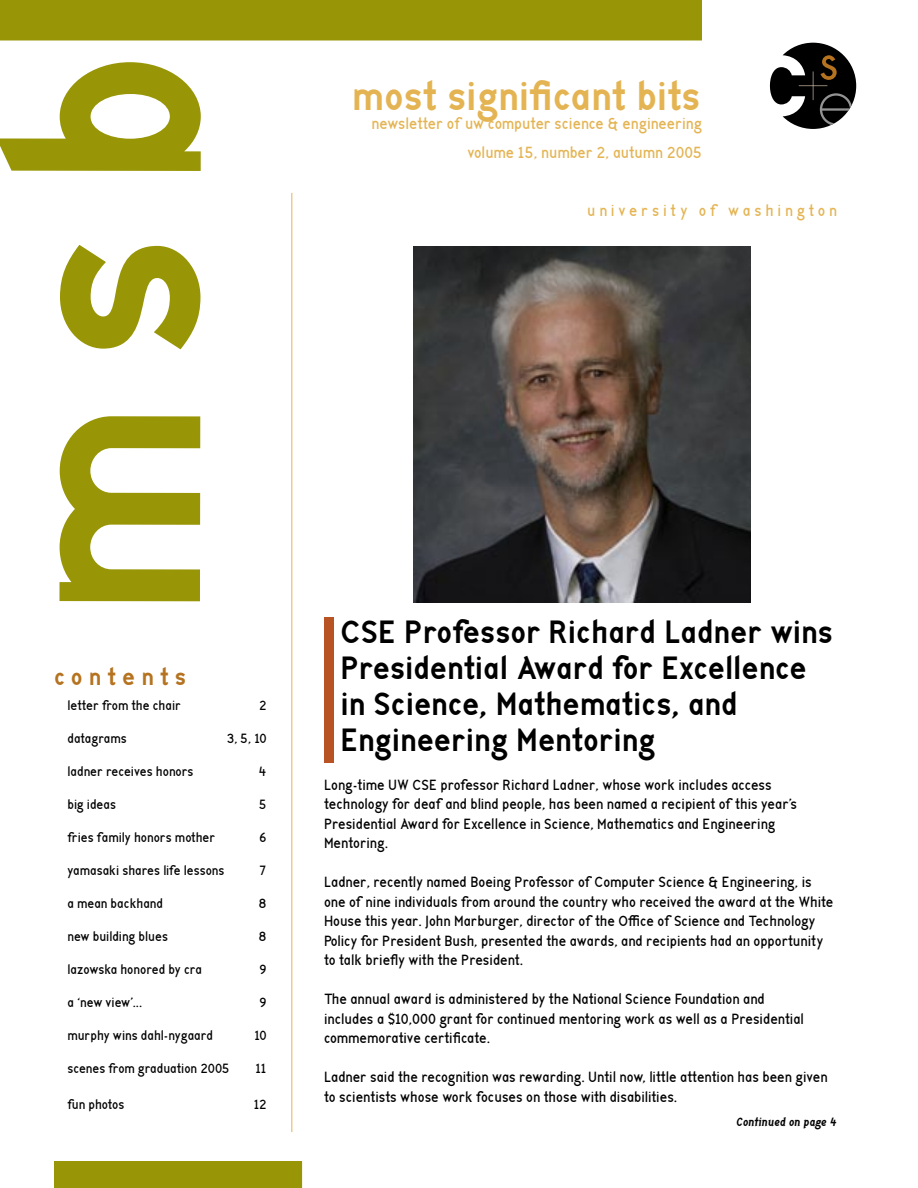
<style>
.page{position:relative;width:918px;height:1188px;background:#fff}
.page>*{position:absolute;margin:0;border:0;box-sizing:border-box;transform-origin:0 0}
.t1{font:700 306px "Gf Index";color:#989606}
.t2{font:700 45px "Gf Index";color:#e4b453}
.t3{font:700 36px/36px "Gf Index";color:#000}
.t4{font:700 27px "Gf Index";letter-spacing:.23em;color:#b57320}
.t5{font:18px "Gf Index";color:#e4b453}
.t6{font:18px "Gf Index";letter-spacing:.21em;color:#e4b453}
.t7{font:16.5px/19.5px "Gf Index";color:#000}
.t8{font:15px "Gf Index";color:#000}
.t9{font:italic 700 13.5px "Gf Index";color:#000}
</style>
<div class="page">
<div style="left:0;top:0;width:702px;height:40px;background:#989606"></div>
<svg style="left:770px;top:43px;width:86px;height:86px"></svg>
<hr style="left:291px;top:193px;width:1px;height:939px;background:#e4b453">
<div style="left:54px;top:1161px;width:248px;height:27px;background:#989606"></div>
<div style="left:324px;top:617px;width:9px;height:146px;background:#b85324"></div>
<img style="left:413px;top:247px;width:337px;height:355px">
<h1 class="t1" style="left:-48px;top:621px;width:573px;rotate:-90deg">m s b</h1>
<h3 class="t4" style="left:54px;top:663px;width:134px">contents</h3>
<p class="t8" style="left:68px;top:698px;width:115px">letter from the chair</p>
<p class="t8" style="left:259px;top:698px;width:9px">2</p>
<p class="t8" style="left:68px;top:731px;width:61px">datagrams</p>
<p class="t8" style="left:227px;top:731px;width:41px">3, 5, 10</p>
<p class="t8" style="left:68px;top:764px;width:128px">ladner receives honors</p>
<p class="t8" style="left:258px;top:764px;width:10px">4</p>
<p class="t8" style="left:68px;top:797px;width:50px">big ideas</p>
<p class="t8" style="left:259px;top:797px;width:9px">5</p>
<p class="t8" style="left:68px;top:830px;width:149px">fries family honors mother</p>
<p class="t8" style="left:260px;top:830px;width:8px">6</p>
<p class="t8" style="left:68px;top:863px;width:159px">yamasaki shares life lessons</p>
<p class="t8" style="left:259px;top:863px;width:9px">7</p>
<p class="t8" style="left:68px;top:896px;width:97px">a mean backhand</p>
<p class="t8" style="left:258px;top:896px;width:10px">8</p>
<p class="t8" style="left:68px;top:929px;width:102px">new building blues</p>
<p class="t8" style="left:258px;top:929px;width:10px">8</p>
<p class="t8" style="left:68px;top:962px;width:136px">lazowska honored by cra</p>
<p class="t8" style="left:260px;top:962px;width:8px">9</p>
<p class="t8" style="left:68px;top:995px;width:76px">a ‘new view’...</p>
<p class="t8" style="left:260px;top:995px;width:8px">9</p>
<p class="t8" style="left:68px;top:1028px;width:147px">murphy wins dahl-nygaard</p>
<p class="t8" style="left:254px;top:1028px;width:14px">10</p>
<p class="t8" style="left:68px;top:1061px;width:164px">scenes from graduation 2005</p>
<p class="t8" style="left:255px;top:1061px;width:13px">11</p>
<p class="t8" style="left:68px;top:1097px;width:58px">fun photos</p>
<p class="t8" style="left:254px;top:1097px;width:14px">12</p>
<h2 class="t2" style="left:352px;top:73px;width:350px">most significant bits</h2>
<p class="t5" style="left:372px;top:114px;width:332px">newsletter of uw computer science &amp; engineering</p>
<p class="t5" style="left:467px;top:143px;width:236px">volume 15, number 2, autumn 2005</p>
<p class="t6" style="left:587px;top:202px;width:251px">university of washington</p>
<h3 class="t3" style="left:340px;top:615px;width:494px">CSE Professor Richard Ladner wins<br>Presidential Award for Excellence in Science, Mathematics, and<br>Engineering Mentoring</h3>
<p class="t7" style="left:324px;top:775px;width:474px">Long-time UW CSE professor Richard Ladner, whose work includes access technology for deaf and blind people, has been named a recipient of this year’s Presidential Award for Excellence in Science, Mathematics and Engineering Mentoring.</p>
<p class="t7" style="left:324px;top:873px;width:511px">Ladner, recently named Boeing Professor of Computer Science &amp; Engineering, is one of nine individuals from around the country who received the award at the White House this year. John Marburger, director of the Office of Science and Technology Policy for President Bush, presented the awards, and recipients had an opportunity to talk briefly with the President.</p>
<p class="t7" style="left:324px;top:990px;width:482px">The annual award is administered by the National Science Foundation and includes a $10,000 grant for continued mentoring work as well as a Presidential commemorative certificate.</p>
<p class="t7" style="left:324px;top:1068px;width:505px">Ladner said the recognition was rewarding. Until now, little attention has been given to scientists whose work focuses on those with disabilities.</p>
<p class="t9" style="left:736px;top:1115px;width:102px">Continued on page 4</p>
</div>
